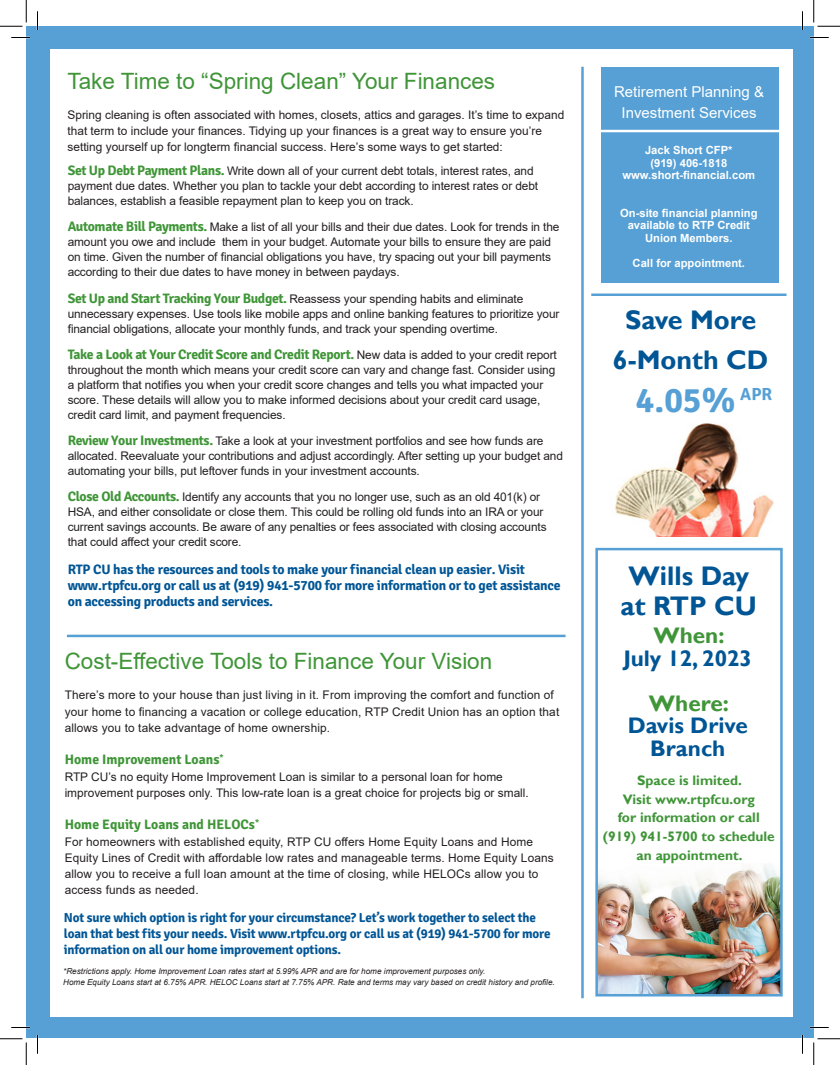
<style>
.page{position:relative;width:840px;height:1065px;background:#fff}
.page>*{position:absolute;margin:0;border:0;box-sizing:border-box;transform-origin:0 0}
.t1{font:700 35px "Signika Negative";color:#56a0d5}
.t2{font:700 26.88px "Gill Sans";color:#005595}
.t3{font:22.5px "Arial";color:#3f9537}
.t4{font:700 22.5px/22.5px "Gill Sans";color:#005595;text-align:center}
.t5{font:700 22.5px "Gill Sans";color:#3f9537}
.t6{font:700 17.5px "Signika Negative";color:#56a0d5}
.t7{font:15px/21.2px "Arial";color:#fff;text-align:center}
.Body{font:700 13.75px/16.2px "Signika Negative";letter-spacing:-.015em;color:#005595}
.t8{font:700 13.75px/18.8px "Gill Sans";color:#3f9537;text-align:center}
.Body-2{font:700 13.75px "Signika Negative";letter-spacing:-.025em;color:#3f9537}
.Body-3{font:700 13.75px "Signika Negative";color:#3f9537}
.Body-4{font:700 13.12px/16.2px "Signika Negative";letter-spacing:-.015em;color:#005595}
.Body-5{font:11.88px/15px "Arial";letter-spacing:-.01em;color:#231f20}
.Body-6{font:11.88px/16.2px "Arial";letter-spacing:.01em;color:#231f20}
.Body-7{font:700 11.25px/12.5px "Arial";color:#fff;text-align:center}
.Body-8{font:italic 8.12px "Arial";color:#231f20}
.s1{font-family:"Signika Negative";font-weight:700;font-size:13.75px;color:#3f9537}
.s2{font-family:"Arial";font-weight:400;font-size:11.88px;color:#231f20}
.s3{font-size:8.75px}
</style>
<div class="page">
<div style="left:26px;top:27px;width:788px;height:1011px;background:#56a0d5"></div>
<div style="left:50px;top:49px;width:743px;height:968px;background:#fff"></div>
<hr style="left:581px;top:67px;width:3px;height:931px;background:#56a0d5">
<div style="left:601px;top:67px;width:177px;height:215px;background:#56a0d5"></div>
<hr style="left:595px;top:130px;width:196px;height:2px;background:#fff">
<hr style="left:67px;top:635px;width:499px;height:2px;background:#56a0d5">
<img style="left:598px;top:865px;width:182px;height:129px">
<div style="left:595px;top:548px;width:188px;height:449px;border:2px solid #56a0d5"></div>
<img style="left:614px;top:423px;width:160px;height:114px">
<hr style="left:591px;top:293px;width:196px;height:3px;background:#56a0d5">
<svg style="left:11px;top:37px;width:19px;height:1px"></svg>
<svg style="left:810px;top:37px;width:19px;height:1px"></svg>
<svg style="left:11px;top:1027px;width:19px;height:1px"></svg>
<svg style="left:810px;top:1027px;width:19px;height:1px"></svg>
<svg style="left:37px;top:11px;width:1px;height:19px"></svg>
<svg style="left:37px;top:1035px;width:1px;height:19px"></svg>
<svg style="left:802px;top:11px;width:1px;height:19px"></svg>
<svg style="left:802px;top:1035px;width:1px;height:19px"></svg>
<svg style="left:0;top:0;width:27px;height:27px"></svg>
<svg style="left:0;top:1039px;width:27px;height:26px"></svg>
<svg style="left:814px;top:0;width:26px;height:27px"></svg>
<svg style="left:814px;top:1039px;width:26px;height:26px"></svg>
<p class="t3" style="left:67px;top:66px;width:429px">Take Time to “Spring Clean” Your Finances</p>
<p class="Body-5" style="left:68px;top:107px;width:498px;line-height:16.2px">Spring cleaning is often associated with homes, closets, attics and garages. It’s time to expand that term to include your finances. Tidying up your finances is a great way to ensure you’re</p>
<p class="Body-5" style="left:68px;top:140px;width:437px">setting yourself up for longterm financial success. Here’s some ways to get started:</p>
<p class="Body-5" style="left:68px;top:163px;width:467px"><span class="s1">Set Up Debt Payment Plans.</span> Write down all of your current debt totals, interest rates, and</p>
<p class="Body-5" style="left:68px;top:178px;width:472px">payment due dates. Whether you plan to tackle your debt according to interest rates or debt</p>
<p class="Body-5" style="left:68px;top:193px;width:347px">balances, establish a feasible repayment plan to keep you on track.</p>
<p class="Body-5" style="left:68px;top:220px;width:493px"><span class="s1">Automate Bill Payments.</span> Make a list of all your bills and their due dates. Look for trends in the amount you owe and include them in your budget. Automate your bills to ensure they are paid on time. Given the number of financial obligations you have, try spacing out your bill payments according to their due dates to have money in between paydays.</p>
<p class="Body-5" style="left:68px;top:291px;width:457px"><span class="s1">Set Up and Start Tracking Your Budget.</span> Reassess your spending habits and eliminate</p>
<p class="Body-5" style="left:68px;top:306px;width:493px">unnecessary expenses. Use tools like mobile apps and online banking features to prioritize your financial obligations, allocate your monthly funds, and track your spending overtime.</p>
<p class="Body-2" style="left:68px;top:346px;width:491px">Take a Look at Your Credit Score and Credit Report. <span class="s2">New data is added to your credit report</span></p>
<p class="Body-5" style="left:68px;top:362px;width:489px">throughout the month which means your credit score can vary and change fast. Consider using a platform that notifies you when your credit score changes and tells you what impacted your score. These details will allow you to make informed decisions about your credit card usage, credit card limit, and payment frequencies.</p>
<p class="Body-5" style="left:68px;top:433px;width:477px"><span class="s1">Review Your Investments.</span> Take a look at your investment portfolios and see how funds are</p>
<p class="Body-5" style="left:68px;top:448px;width:497px">allocated. Reevaluate your contributions and adjust accordingly. After setting up your budget and automating your bills, put leftover funds in your investment accounts.</p>
<p class="Body-5" style="left:68px;top:490px;width:480px"><span class="s1">Close Old Accounts.</span> Identify any accounts that you no longer use, such as an old 401(k) or HSA, and either consolidate or close them. This could be rolling old funds into an IRA or your current savings accounts. Be aware of any penalties or fees associated with closing accounts that could affect your credit score.</p>
<p class="Body" style="left:68px;top:561px;width:459px">RTP CU has the resources and tools to make your financial clean up easier. Visit</p>
<p class="Body" style="left:68px;top:578px;width:495px">www.rtpfcu.org or call us at (919) 941-5700 for more information or to get assistance on accessing products and services.</p>
<p class="t3" style="left:65px;top:646px;width:429px">Cost-Effective Tools to Finance Your Vision</p>
<p class="Body-6" style="left:65px;top:687px;width:496px">There’s more to your house than just living in it. From improving the comfort and function of your home to financing a vacation or college education, RTP Credit Union has an option that allows you to take advantage of home ownership.</p>
<p class="Body-3" style="left:65px;top:751px;width:160px">Home Improvement Loans<sup>*</sup></p>
<p class="Body-5" style="left:65px;top:769px;width:440px">RTP CU’s no equity Home Improvement Loan is similar to a personal loan for home</p>
<p class="Body-5" style="left:65px;top:785px;width:466px">improvement purposes only. This low-rate loan is a great choice for projects big or small.</p>
<p class="Body-3" style="left:65px;top:816px;width:196px">Home Equity Loans and HELOCs<sup>*</sup></p>
<p class="Body-6" style="left:65px;top:833px;width:491px">For homeowners with established equity, RTP CU offers Home Equity Loans and Home Equity Lines of Credit with affordable low rates and manageable terms. Home Equity Loans allow you to receive a full loan amount at the time of closing, while HELOCs allow you to access funds as needed.</p>
<p class="Body-4" style="left:64px;top:909px;width:489px">Not sure which option is right for your circumstance? Let’s work together to select the loan that best fits your needs. Visit www.rtpfcu.org or call us at (919) 941-5700 for more information on all our home improvement options.</p>
<p class="Body-8" style="left:63px;top:966px;width:424px">*Restrictions apply. Home Improvement Loan rates start at 5.99% APR and are for home improvement purposes only.</p>
<p class="Body-8" style="left:63px;top:977px;width:493px">Home Equity Loans start at 6.75% APR. HELOC Loans start at 7.75% APR. Rate and terms may vary based on credit history and profile<span class="s3">.</span></p>
<p class="t7" style="left:614px;top:81px;width:152px">Retirement Planning &amp;<br>Investment Services</p>
<p class="Body-7" style="left:645px;top:144px;width:89px">Jack Short CFP*</p>
<p class="Body-7" style="left:650px;top:157px;width:78px">(919) 406-1818</p>
<p class="Body-7" style="left:622px;top:169px;width:134px">www.short-financial.com</p>
<p class="Body-7" style="left:620px;top:207px;width:139px">On-site financial planning available to RTP Credit</p>
<p class="Body-7" style="left:645px;top:232px;width:89px">Union Members.</p>
<p class="Body-7" style="left:633px;top:257px;width:114px">Call for appointment.</p>
<p class="t2" style="left:625px;top:303px;width:133px">Save More</p>
<p class="t2" style="left:613px;top:344px;width:157px">6-Month CD</p>
<p class="t1" style="left:636px;top:379px;width:101px">4.05%</p>
<p class="t6" style="left:740px;top:384px;width:34px">APR</p>
<p class="t2" style="left:629px;top:559px;width:122px">Wills Day</p>
<p class="t2" style="left:621px;top:589px;width:138px">at RTP CU</p>
<p class="t5" style="left:653px;top:622px;width:73px">When:</p>
<p class="t4" style="left:624px;top:648px;width:130px">July 12, 2023</p>
<p class="t5" style="left:649px;top:690px;width:81px">Where:</p>
<p class="t4" style="left:628px;top:715px;width:122px">Davis Drive<br>Branch</p>
<p class="t8" style="left:637px;top:771px;width:106px">Space is limited.</p>
<p class="t8" style="left:623px;top:790px;width:134px">Visit www.rtpfcu.org</p>
<p class="t8" style="left:618px;top:809px;width:143px">for information or call</p>
<p class="t8" style="left:603px;top:827px;width:173px">(919) 941-5700 to schedule an appointment.</p>
</div>
